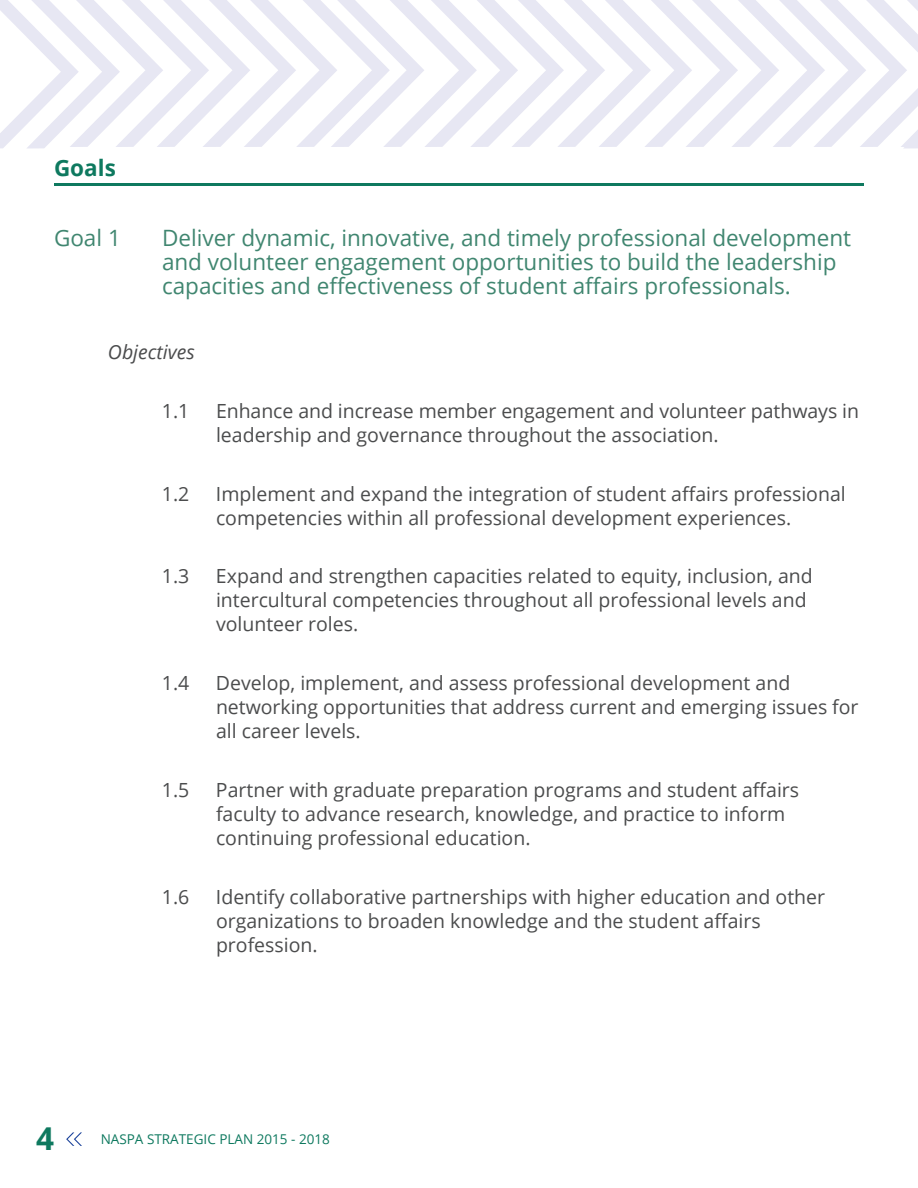
<style>
.page{position:relative;width:918px;height:1188px;background:#fff}
.page>*{position:absolute;margin:0;border:0;box-sizing:border-box;transform-origin:0 0}
.t1{font:700 31.5px "Open Sans";color:#0e795f}
.BODY{font:22.5px/24px "Open Sans";color:#408670}
.t2{font:700 22.5px "Open Sans";color:#0e795f}
.BODY-2{font:19.5px/24px "Open Sans";color:#4b4c4d}
.BODY-3{font:italic 19.5px "Open Sans";color:#4b4c4d}
.t3{font:13.5px "Open Sans";color:#0e795f}
</style>
<div class="page">
<svg style="left:66px;top:1132px;width:16px;height:14px"></svg>
<hr style="left:54px;top:183px;width:810px;height:3px;background:#0e795f">
<svg style="left:0;top:0;width:918px;height:148px"></svg>
<p class="t2" style="left:54px;top:152px;width:63px">Goals</p>
<p class="BODY" style="left:54px;top:225px;width:68px">Goal 1</p>
<p class="BODY" style="left:162px;top:225px;width:691px">Deliver dynamic, innovative, and timely professional development and volunteer engagement opportunities to build the leadership capacities and effectiveness of student affairs professionals.</p>
<p class="BODY-3" style="left:108px;top:339px;width:88px">Objectives</p>
<p class="BODY-2" style="left:162px;top:398px;width:29px">1.1</p>
<p class="BODY-2" style="left:216px;top:398px;width:645px">Enhance and increase member engagement and volunteer pathways in leadership and governance throughout the association.</p>
<p class="BODY-2" style="left:162px;top:481px;width:29px">1.2</p>
<p class="BODY-2" style="left:216px;top:481px;width:631px">Implement and expand the integration of student affairs professional competencies within all professional development experiences.</p>
<p class="BODY-2" style="left:162px;top:564px;width:29px">1.3</p>
<p class="BODY-2" style="left:216px;top:564px;width:598px">Expand and strengthen capacities related to equity, inclusion, and intercultural competencies throughout all professional levels and volunteer roles.</p>
<p class="BODY-2" style="left:162px;top:671px;width:29px">1.4</p>
<p class="BODY-2" style="left:216px;top:671px;width:644px">Develop, implement, and assess professional development and networking opportunities that address current and emerging issues for all career levels.</p>
<p class="BODY-2" style="left:162px;top:777px;width:29px">1.5</p>
<p class="BODY-2" style="left:216px;top:777px;width:585px">Partner with graduate preparation programs and student affairs faculty to advance research, knowledge, and practice to inform continuing professional education.</p>
<p class="BODY-2" style="left:162px;top:884px;width:29px">1.6</p>
<p class="BODY-2" style="left:216px;top:884px;width:611px">Identify collaborative partnerships with higher education and other organizations to broaden knowledge and the student affairs profession.</p>
<h1 class="t1" style="left:36px;top:1116px;width:19px">4</h1>
<p class="t3" style="left:101px;top:1130px;width:231px">NASPA STRATEGIC PLAN 2015 - 2018</p>
</div>
